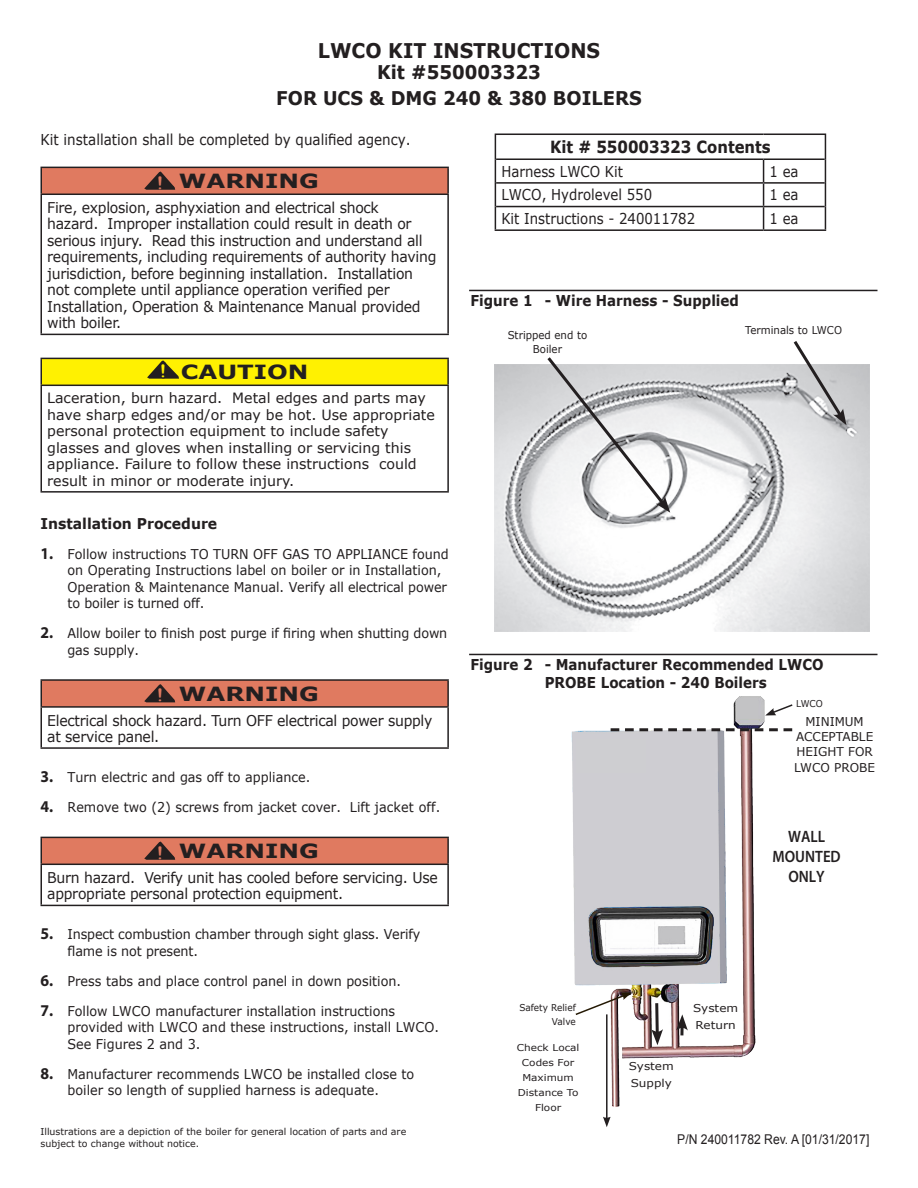
<style>
.page{position:relative;width:918px;height:1188px;background:#fff}
.page>*{position:absolute;margin:0;border:0;box-sizing:border-box;transform-origin:0 0}
.Body_text{font:700 21px "Courier New";color:#e07a60;scale:.9 1}
.t1{font:700 21px "Courier New";color:#fff101;scale:.9 1}
.t2{font:700 20.25px "Verdana";color:#231f20;scale:.94 1}
.t3{font:700 19.5px "Verdana";color:#231f20;scale:1.25 1}
.t4{font:700 18.9px "Verdana";color:#231f20;scale:.94 1}
.Table_Cell{font:700 16.8px "Verdana";color:#231f20;scale:.89 1}
.Table_Cell-2{font:600 16.5px/19.8px "Myriad Pro";color:#231f20;text-align:center;scale:.9 1}
.t5{font:700 15px/18px "Verdana";color:#231f20;scale:.9 1}
.Table_Cell-3{font:15px "Verdana";color:#231f20;scale:.89 1}
.Table_Cell-4{font:15px "Verdana";color:#231f20;scale:.9 1}
.Caution{font:14.85px/16.5px "Verdana";letter-spacing:-.02em;color:#231f20;scale:.94 1}
.t6{font:700 14.85px "Verdana";color:#231f20;scale:.94 1}
.warning_blocks{font:14.1px/16.5px "Verdana";color:#231f20}
.t7{font:13.5px/16.5px "Verdana";color:#231f20;scale:.94 1}
.t8{font:13.5px "Arial";color:#231f20;scale:.9 1}
.t9{font:12.15px/15px "Verdana";color:#231f20;text-align:center}
.figure_info{font:10.8px/13.5px "Verdana";color:#231f20;text-align:center;scale:.94 1}
.figure_info-2{font:10.8px/16.5px "Verdana";color:#231f20;scale:1.11 1}
.warning_blocks-2{font:9.45px/12px "Verdana";color:#231f20}
.warning_blocks-3{font:9.45px/15px "Verdana";color:#231f20;text-align:center;scale:1.11 1}
.warning_blocks-4{font:9.45px/13.5px "Verdana";color:#231f20;text-align:right;scale:.94 1}
.s1{font-family:"Myriad Pro";font-weight:700;font-size:16.5px}
</style>
<div class="page">
<img style="left:571px;top:696px;width:194px;height:411px">
<div style="left:41px;top:167px;width:407px;height:27px;background:#e07a60"></div>
<hr style="left:40px;top:167px;width:409px;height:1px;background:#231f20">
<hr style="left:40px;top:168px;width:2px;height:26px;background:#231f20">
<hr style="left:447px;top:168px;width:2px;height:26px;background:#231f20">
<hr style="left:40px;top:194px;width:409px;height:1px;background:#231f20">
<hr style="left:40px;top:195px;width:2px;height:139px;background:#231f20">
<hr style="left:447px;top:195px;width:2px;height:139px;background:#231f20">
<hr style="left:40px;top:334px;width:409px;height:1px;background:#231f20">
<svg style="left:142px;top:171px;width:34px;height:23px"></svg>
<div style="left:41px;top:680px;width:407px;height:27px;background:#e07a60"></div>
<hr style="left:40px;top:679px;width:409px;height:2px;background:#231f20">
<hr style="left:40px;top:681px;width:2px;height:25px;background:#231f20">
<hr style="left:447px;top:681px;width:2px;height:25px;background:#231f20">
<hr style="left:40px;top:706px;width:409px;height:2px;background:#231f20">
<hr style="left:40px;top:708px;width:2px;height:39px;background:#231f20">
<hr style="left:447px;top:708px;width:2px;height:39px;background:#231f20">
<hr style="left:40px;top:747px;width:409px;height:2px;background:#231f20">
<svg style="left:142px;top:684px;width:34px;height:24px"></svg>
<div style="left:41px;top:837px;width:407px;height:27px;background:#e07a60"></div>
<hr style="left:40px;top:837px;width:409px;height:1px;background:#231f20">
<hr style="left:40px;top:838px;width:2px;height:26px;background:#231f20">
<hr style="left:447px;top:838px;width:2px;height:26px;background:#231f20">
<hr style="left:40px;top:864px;width:409px;height:1px;background:#231f20">
<hr style="left:40px;top:865px;width:2px;height:40px;background:#231f20">
<hr style="left:447px;top:865px;width:2px;height:40px;background:#231f20">
<hr style="left:40px;top:905px;width:409px;height:1px;background:#231f20">
<svg style="left:142px;top:841px;width:34px;height:25px"></svg>
<div style="left:41px;top:358px;width:407px;height:27px;background:#fff101"></div>
<hr style="left:40px;top:358px;width:409px;height:1px;background:#231f20">
<hr style="left:40px;top:359px;width:2px;height:26px;background:#231f20">
<hr style="left:447px;top:359px;width:2px;height:26px;background:#231f20">
<hr style="left:40px;top:385px;width:409px;height:1px;background:#231f20">
<hr style="left:40px;top:386px;width:2px;height:105px;background:#231f20">
<hr style="left:447px;top:386px;width:2px;height:105px;background:#231f20">
<hr style="left:40px;top:491px;width:409px;height:2px;background:#231f20">
<svg style="left:145px;top:333px;width:35px;height:52px"></svg>
<hr style="left:469px;top:290px;width:409px;height:1px;background:#231f20">
<img style="left:495px;top:365px;width:374px;height:267px">
<svg style="left:544px;top:357px;width:126px;height:156px"></svg>
<svg style="left:791px;top:341px;width:56px;height:84px"></svg>
<svg style="left:495px;top:135px;width:1px;height:94px"></svg>
<svg style="left:763px;top:160px;width:1px;height:69px"></svg>
<svg style="left:825px;top:135px;width:1px;height:94px"></svg>
<hr style="left:495px;top:133px;width:269px;height:2px;background:#231f20">
<hr style="left:764px;top:133px;width:62px;height:2px;background:#231f20">
<hr style="left:496px;top:158px;width:268px;height:2px;background:#231f20">
<hr style="left:764px;top:158px;width:61px;height:2px;background:#231f20">
<hr style="left:496px;top:182px;width:268px;height:2px;background:#231f20">
<hr style="left:764px;top:182px;width:61px;height:2px;background:#231f20">
<hr style="left:496px;top:206px;width:268px;height:1px;background:#231f20">
<hr style="left:764px;top:206px;width:61px;height:1px;background:#231f20">
<hr style="left:495px;top:229px;width:269px;height:2px;background:#231f20">
<hr style="left:764px;top:229px;width:62px;height:2px;background:#231f20">
<hr style="left:469px;top:654px;width:409px;height:1px;background:#231f20">
<svg style="left:611px;top:728px;width:181px;height:3px"></svg>
<hr style="left:606px;top:1014px;width:2px;height:105px;background:#231f20">
<svg style="left:603px;top:1117px;width:8px;height:10px"></svg>
<svg style="left:680px;top:1031px;width:4px;height:4px"></svg>
<svg style="left:676px;top:1014px;width:12px;height:17px"></svg>
<svg style="left:651px;top:1000px;width:12px;height:45px"></svg>
<div style="left:576px;top:739px;width:69px;height:33px;background:#ceced1"></div>
<svg style="left:574px;top:993px;width:58px;height:23px"></svg>
<svg style="left:765px;top:704px;width:28px;height:12px"></svg>
<p class="t2" style="left:318px;top:37px;width:302px">LWCO KIT INSTRUCTIONS</p>
<p class="t4" style="left:377px;top:59px;width:176px">Kit #550003323</p>
<p class="t4" style="left:276px;top:84px;width:390px">FOR UCS &amp; DMG 240 &amp; 380 BOILERS</p>
<p class="Table_Cell-4" style="left:40px;top:129px;width:413px">Kit installation shall be completed by qualified agency.</p>
<p class="t3" style="left:179px;top:167px;width:113px">WARNING</p>
<p class="Caution" style="left:47px;top:199px;width:416px">Fire, explosion, asphyxiation and electrical shock<br>hazard. Improper installation could result in death or serious injury. Read this instruction and understand all requirements, including requirements of authority having jurisdiction, before beginning installation. Installation not complete until appliance operation verified per Installation, Operation &amp; Maintenance Manual provided with boiler.</p>
<p class="Body_text" style="left:154px;top:169px;width:14px">!</p>
<p class="t1" style="left:158px;top:357px;width:14px">!</p>
<p class="t3" style="left:181px;top:358px;width:104px">CAUTION</p>
<p class="warning_blocks" style="left:47px;top:390px;width:389px">Laceration, burn hazard. Metal edges and parts may have sharp edges and/or may be hot. Use appropriate personal protection equipment to include safety glasses and gloves when installing or servicing this appliance. Failure to follow these instructions could result in minor or moderate injury.</p>
<p class="t6" style="left:40px;top:513px;width:190px">Installation Procedure</p>
<p class="t7" style="left:68px;top:546px;width:407px;text-indent:-27px"><span class="s1">1.</span> Follow instructions TO TURN OFF GAS TO APPLIANCE found on Operating Instructions label on boiler or in Installation, Operation &amp; Maintenance Manual. Verify all electrical power to boiler is turned off.</p>
<p class="t7" style="left:68px;top:625px;width:406px;text-indent:-27px"><span class="s1">2.</span> Allow boiler to finish post purge if firing when shutting down gas supply.</p>
<p class="t3" style="left:179px;top:680px;width:113px">WARNING</p>
<p class="Caution" style="left:47px;top:712px;width:411px">Electrical shock hazard. Turn OFF electrical power supply at service panel.</p>
<p class="Body_text" style="left:154px;top:682px;width:14px">!</p>
<p class="t7" style="left:40px;top:769px;width:289px"><span class="s1">3.</span> Turn electric and gas off to appliance.</p>
<p class="t7" style="left:40px;top:799px;width:427px"><span class="s1">4.</span> Remove two (2) screws from jacket cover. Lift jacket off.</p>
<p class="t3" style="left:179px;top:837px;width:113px">WARNING</p>
<p class="Caution" style="left:47px;top:869px;width:417px">Burn hazard. Verify unit has cooled before servicing. Use appropriate personal protection equipment.</p>
<p class="Body_text" style="left:154px;top:839px;width:14px">!</p>
<p class="t7" style="left:68px;top:926px;width:377px;text-indent:-27px"><span class="s1">5.</span> Inspect combustion chamber through sight glass. Verify flame is not present.</p>
<p class="t7" style="left:40px;top:973px;width:385px"><span class="s1">6.</span> Press tabs and place control panel in down position.</p>
<p class="t7" style="left:68px;top:1003px;width:397px;text-indent:-27px"><span class="s1">7.</span> Follow LWCO manufacturer installation instructions provided with LWCO and these instructions, install LWCO.<br>See Figures 2 and 3.</p>
<p class="t7" style="left:68px;top:1066px;width:370px;text-indent:-27px"><span class="s1">8.</span> Manufacturer recommends LWCO be installed close to boiler so length of supplied harness is adequate.</p>
<p class="warning_blocks-2" style="left:40px;top:1126px;width:367px">Illustrations are a depiction of the boiler for general location of parts and are subject to change without notice.</p>
<p class="Table_Cell" style="left:550px;top:135px;width:250px">Kit # 550003323 Contents</p>
<p class="Table_Cell-3" style="left:501px;top:161px;width:138px">Harness LWCO Kit</p>
<p class="Table_Cell-3" style="left:770px;top:161px;width:34px">1 ea</p>
<p class="Table_Cell-3" style="left:501px;top:185px;width:171px">LWCO, Hydrolevel 550</p>
<p class="Table_Cell-3" style="left:770px;top:185px;width:34px">1 ea</p>
<p class="Table_Cell-3" style="left:501px;top:208px;width:219px">Kit Instructions - 240011782</p>
<p class="Table_Cell-3" style="left:770px;top:208px;width:34px">1 ea</p>
<p class="t5" style="left:470px;top:291px;width:300px">Figure 1 - Wire Harness - Supplied</p>
<p class="figure_info" style="left:508px;top:328px;width:86px">Stripped end to<br>Boiler</p>
<p class="figure_info" style="left:745px;top:323px;width:105px">Terminals to LWCO</p>
<p class="t5" style="left:545px;top:655px;width:311px;text-indent:-74px">Figure 2 - Manufacturer Recommended LWCO<br>PROBE Location - 240 Boilers</p>
<p class="warning_blocks-4" style="left:796px;top:697px;width:30px">LWCO</p>
<p class="t9" style="left:796px;top:714px;width:79px">MINIMUM<br>ACCEPTABLE<br>HEIGHT FOR</p>
<p class="t9" style="left:794px;top:760px;width:82px">LWCO PROBE</p>
<p class="warning_blocks-4" style="left:519px;top:1001px;width:62px">Safety Relief<br>Valve</p>
<p class="warning_blocks-3" style="left:517px;top:1040px;width:58px">Check Local<br>Codes For<br>Maximum<br>Distance To<br>Floor</p>
<p class="Table_Cell-2" style="left:773px;top:827px;width:77px">WALL<br>MOUNTED<br>ONLY</p>
<p class="figure_info-2" style="left:629px;top:1058px;width:42px">System<br>Supply</p>
<p class="figure_info-2" style="left:693px;top:1000px;width:42px">System<br>Return</p>
<p class="t8" style="left:677px;top:1130px;width:215px">P/N 240011782 Rev. A [01/31/2017]</p>
</div>
